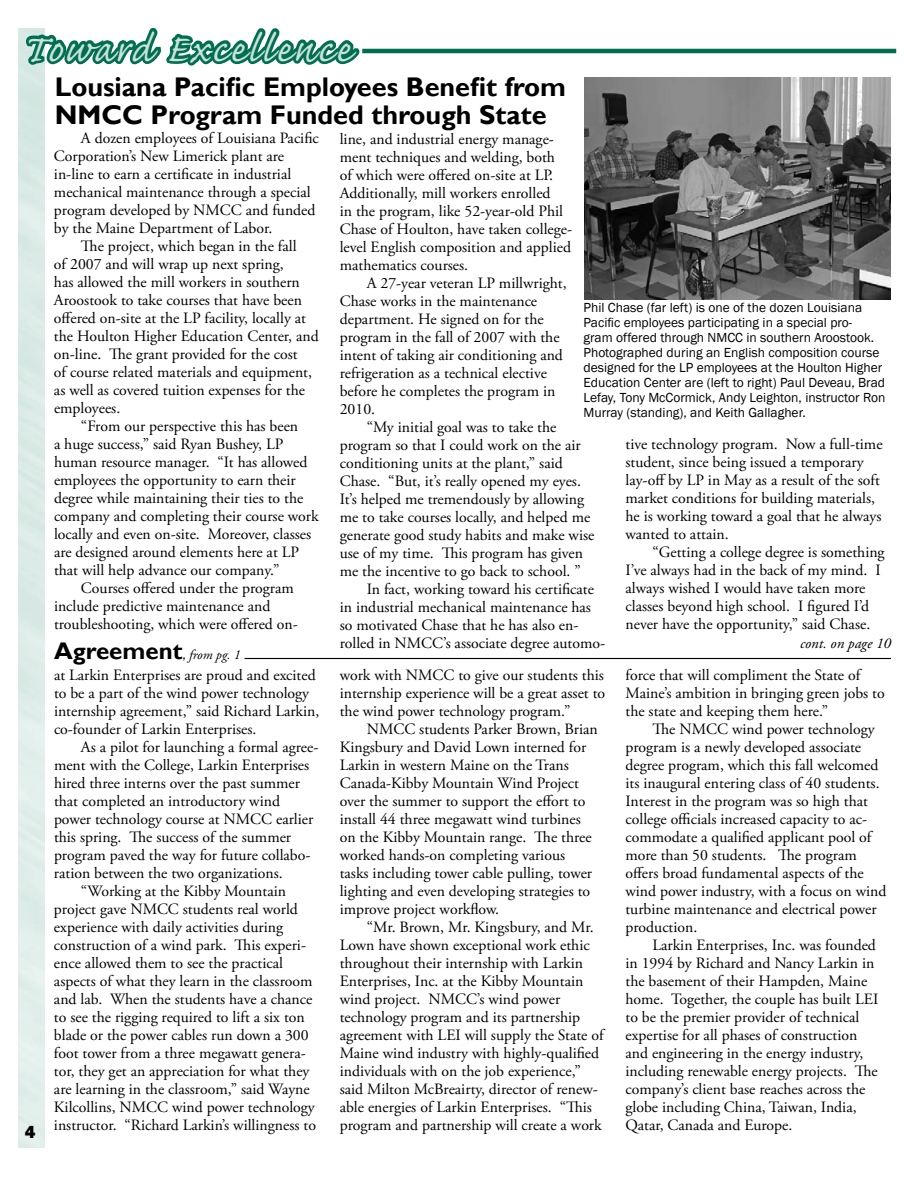
<style>
.page{position:relative;width:918px;height:1188px;background:#fff}
.page>*{position:absolute;margin:0;border:0;box-sizing:border-box;transform-origin:0 0}
.t1{font:49.5px "Caflisch Script Pro";letter-spacing:.05em;color:#cce2dc}
.t2{font:700 27px/28.5px "Gill Sans";color:#000}
.t3{font:700 24px "Gill Sans";color:#000}
.t4{font:800 18px "Franklin Gothic";color:#000}
.t5{font:15.75px/18px "Adobe Garamond Pro";color:#000}
.t6{font:italic 15px "Adobe Garamond Pro";color:#000}
.t7{font:13.5px/15px "Franklin Gothic";color:#000}
.s1{font-family:"Franklin Gothic";font-weight:400;font-size:13.5px}
.s2{font-family:"Adobe Garamond Pro";font-weight:400;font-style:italic;font-size:13.5px}
</style>
<div class="page">
<hr style="left:362px;top:49px;width:534px;height:4px;background:#006f51">
<svg style="left:24px;top:28px;width:336px;height:43px"></svg>
<img style="left:584px;top:77px;width:307px;height:222px">
<hr style="left:244px;top:658px;width:647px;height:1px;background:#000">
<h1 class="t1" style="left:22px;top:23px;width:330px">Toward Excellence</h1>
<p class="t4" style="left:25px;top:1120px;width:12px">4</p>
<h2 class="t2" style="left:55px;top:73px;width:513px">Lousiana Pacific Employees Benefit from<br>NMCC Program Funded through State</h2>
<p class="t5" style="left:54px;top:130px;width:266px;text-indent:27px">A dozen employees of Louisiana Pacific Corporation’s New Limerick plant are in-line to earn a certificate in industrial mechanical maintenance through a special program developed by NMCC and funded by the Maine Department of Labor.</p>
<p class="t5" style="left:54px;top:238px;width:266px;text-indent:27px">The project, which began in the fall<br>of 2007 and will wrap up next spring,<br>has allowed the mill workers in southern Aroostook to take courses that have been offered on-site at the LP facility, locally at the Houlton Higher Education Center, and on-line. The grant provided for the cost<br>of course related materials and equipment, as well as covered tuition expenses for the employees.</p>
<p class="t5" style="left:81px;top:418px;width:219px">“From our perspective this has been</p>
<p class="t5" style="left:54px;top:436px;width:231px">a huge success,” said Ryan Bushey, LP</p>
<p class="t5" style="left:54px;top:454px;width:255px">human resource manager. “It has allowed</p>
<p class="t5" style="left:54px;top:472px;width:243px">employees the opportunity to earn their</p>
<p class="t5" style="left:54px;top:490px;width:251px">degree while maintaining their ties to the</p>
<p class="t5" style="left:54px;top:508px;width:266px">company and completing their course work</p>
<p class="t5" style="left:54px;top:526px;width:259px">locally and even on-site. Moreover, classes</p>
<p class="t5" style="left:54px;top:544px;width:247px">are designed around elements here at LP</p>
<p class="t5" style="left:54px;top:562px;width:227px">that will help advance our company.”</p>
<p class="t5" style="left:81px;top:580px;width:214px">Courses offered under the program</p>
<p class="t5" style="left:54px;top:598px;width:218px">include predictive maintenance and</p>
<p class="t5" style="left:54px;top:616px;width:245px">troubleshooting, which were offered on-</p>
<p class="t5" style="left:340px;top:131px;width:234px">line, and industrial energy manage&shy;ment techniques and welding, both<br>of which were offered on-site at LP.<br>Additionally, mill workers enrolled<br>in the program, like 52-year-old Phil Chase of Houlton, have taken college&shy;level English composition and applied mathematics courses.</p>
<p class="t5" style="left:340px;top:275px;width:229px;text-indent:27px">A 27-year veteran LP millwright,<br>Chase works in the maintenance department. He signed on for the program in the fall of 2007 with the intent of taking air conditioning and refrigeration as a technical elective before he completes the program in<br>2010.</p>
<p class="t5" style="left:367px;top:419px;width:191px">“My initial goal was to take the</p>
<p class="t5" style="left:340px;top:437px;width:242px">program so that I could work on the air</p>
<p class="t5" style="left:340px;top:455px;width:225px">conditioning units at the plant,” said</p>
<p class="t5" style="left:340px;top:473px;width:243px">Chase. “But, it’s really opened my eyes.</p>
<p class="t5" style="left:340px;top:491px;width:246px">It’s helped me tremendously by allowing</p>
<p class="t5" style="left:340px;top:509px;width:252px">me to take courses locally, and helped me</p>
<p class="t5" style="left:340px;top:527px;width:256px">generate good study habits and make wise</p>
<p class="t5" style="left:340px;top:545px;width:245px">use of my time. This program has given</p>
<p class="t5" style="left:340px;top:563px;width:243px">me the incentive to go back to school. ”</p>
<p class="t5" style="left:367px;top:581px;width:229px">In fact, working toward his certificate</p>
<p class="t5" style="left:340px;top:599px;width:253px">in industrial mechanical maintenance has</p>
<p class="t5" style="left:340px;top:617px;width:240px">so motivated Chase that he has also en-</p>
<p class="t5" style="left:340px;top:635px;width:267px">rolled in NMCC’s associate degree automo-</p>
<p class="t7" style="left:584px;top:300px;width:303px">Phil Chase (far left) is one of the dozen Louisiana Pacific employees participating in a special pro-<br>gram offered through NMCC in southern Aroostook.<br>Photographed during an English composition course designed for the LP employees at the Houlton Higher Education Center are (left to right) Paul Deveau, Brad Lefay, Tony McCormick, Andy Leighton, instructor Ron Murray (standing), and Keith Gallagher.</p>
<p class="t5" style="left:626px;top:436px;width:259px">tive technology program. Now a full-time student, since being issued a temporary lay-off by LP in May as a result of the soft market conditions for building materials, he is working toward a goal that he always wanted to attain.</p>
<p class="t5" style="left:626px;top:544px;width:261px;text-indent:27px">“Getting a college degree is something I’ve always had in the back of my mind. I always wished I would have taken more classes beyond high school. I figured I’d never have the opportunity,” said Chase.</p>
<p class="t6" style="left:800px;top:634px;width:92px">cont. on page 10</p>
<h3 class="t3" style="left:54px;top:636px;width:188px">Agreement<span class="s1">,</span> <span class="s2">from pg. 1</span></h3>
<p class="t5" style="left:54px;top:667px;width:267px">at Larkin Enterprises are proud and excited to be a part of the wind power technology internship agreement,” said Richard Larkin, co-founder of Larkin Enterprises.</p>
<p class="t5" style="left:81px;top:739px;width:239px">As a pilot for launching a formal agree-</p>
<p class="t5" style="left:54px;top:757px;width:257px">ment with the College, Larkin Enterprises</p>
<p class="t5" style="left:54px;top:775px;width:248px">hired three interns over the past summer</p>
<p class="t5" style="left:54px;top:793px;width:228px">that completed an introductory wind</p>
<p class="t5" style="left:54px;top:811px;width:261px">power technology course at NMCC earlier</p>
<p class="t5" style="left:54px;top:829px;width:239px">this spring. The success of the summer</p>
<p class="t5" style="left:54px;top:847px;width:258px">program paved the way for future collabo-</p>
<p class="t5" style="left:54px;top:865px;width:230px">ration between the two organizations.</p>
<p class="t5" style="left:81px;top:883px;width:207px">“Working at the Kibby Mountain</p>
<p class="t5" style="left:54px;top:901px;width:245px">project gave NMCC students real world</p>
<p class="t5" style="left:54px;top:919px;width:231px">experience with daily activities during</p>
<p class="t5" style="left:54px;top:937px;width:254px">construction of a wind park. This experi-</p>
<p class="t5" style="left:54px;top:955px;width:230px">ence allowed them to see the practical</p>
<p class="t5" style="left:54px;top:973px;width:260px">aspects of what they learn in the classroom</p>
<p class="t5" style="left:54px;top:991px;width:260px">and lab. When the students have a chance</p>
<p class="t5" style="left:54px;top:1009px;width:252px">to see the rigging required to lift a six ton</p>
<p class="t5" style="left:54px;top:1027px;width:256px">blade or the power cables run down a 300</p>
<p class="t5" style="left:54px;top:1045px;width:253px">foot tower from a three megawatt genera-</p>
<p class="t5" style="left:54px;top:1063px;width:257px">tor, they get an appreciation for what they</p>
<p class="t5" style="left:54px;top:1081px;width:257px">are learning in the classroom,” said Wayne</p>
<p class="t5" style="left:54px;top:1099px;width:262px">Kilcollins, NMCC wind power technology</p>
<p class="t5" style="left:54px;top:1117px;width:264px">instructor. “Richard Larkin’s willingness to</p>
<p class="t5" style="left:626px;top:667px;width:261px">force that will compliment the State of<br>Maine’s ambition in bringing green jobs to the state and keeping them here.”</p>
<p class="t5" style="left:625px;top:721px;width:262px;text-indent:27px">The NMCC wind power technology program is a newly developed associate degree program, which this fall welcomed its inaugural entering class of 40 students.<br>Interest in the program was so high that college officials increased capacity to ac&shy;commodate a qualified applicant pool of more than 50 students. The program offers broad fundamental aspects of the wind power industry, with a focus on wind turbine maintenance and electrical power production.</p>
<p class="t5" style="left:626px;top:937px;width:254px;text-indent:27px">Larkin Enterprises, Inc. was founded in 1994 by Richard and Nancy Larkin in the basement of their Hampden, Maine home. Together, the couple has built LEI to be the premier provider of technical expertise for all phases of construction and engineering in the energy industry, including renewable energy projects. The company’s client base reaches across the globe including China, Taiwan, India, Qatar, Canada and Europe.</p>
<p class="t5" style="left:340px;top:667px;width:267px;text-align:justify">work with NMCC to give our students this internship experience will be a great asset to the wind power technology program.”</p>
<p class="t5" style="left:340px;top:721px;width:260px;text-indent:27px">NMCC students Parker Brown, Brian Kingsbury and David Lown interned for Larkin in western Maine on the Trans Canada-Kibby Mountain Wind Project over the summer to support the effort to install 44 three megawatt wind turbines on the Kibby Mountain range. The three worked hands-on completing various tasks including tower cable pulling, tower lighting and even developing strategies to improve project workflow.</p>
<p class="t5" style="left:340px;top:919px;width:265px;text-indent:27px">“Mr. Brown, Mr. Kingsbury, and Mr.<br>Lown have shown exceptional work ethic throughout their internship with Larkin Enterprises, Inc. at the Kibby Mountain wind project. NMCC’s wind power technology program and its partnership agreement with LEI will supply the State of Maine wind industry with highly-qualified individuals with on the job experience,” said Milton McBreairty, director of renew&shy;able energies of Larkin Enterprises. “This program and partnership will create a work</p>
</div>
